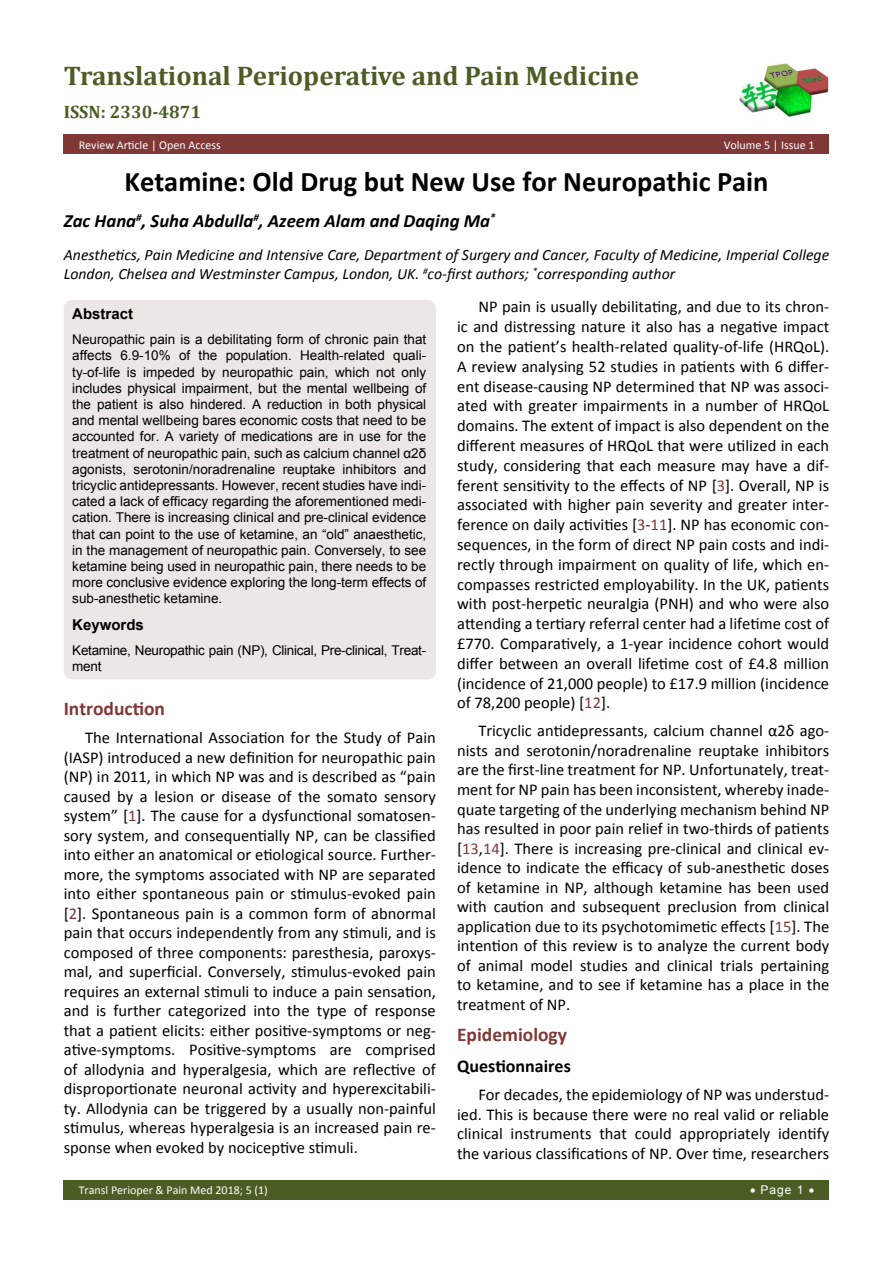
<style>
.page{position:relative;width:893px;height:1263px;background:#fff}
.page>*{position:absolute;margin:0;border:0;box-sizing:border-box;transform-origin:0 0}
.t1{font:700 28.5px "Calibri";color:#000}
.t2{font:700 27px "Cambria";color:#4b5d25}
.t3{font:700 19.5px "Calibri";color:#7f3836}
.t4{font:italic 700 18.75px "Calibri";color:#000}
.t5{font:700 18px "Cambria";color:#4b5d25}
.t6{font:700 18px "Calibri";color:#000}
.t7{font:16.5px/19.5px "Calibri";color:#000;text-align:justify}
.t8{font:italic 15.75px/18.9px "Calibri";color:#000}
.t9{font:700 15px "Arial";color:#000}
.t10{font:13.5px/16.2px "Arial";letter-spacing:-.02em;color:#000;text-align:justify}
.t11{font:12px "Calibri";color:#fff}
.t12{font:12px "Arial";color:#fff}
.s1{color:#7f3836}
</style>
<div class="page">
<div style="left:64px;top:1180px;width:765px;height:19px;background:#4b5d25"></div>
<img style="left:739px;top:64px;width:90px;height:53px">
<div style="left:64px;top:135px;width:765px;height:19px;background:#7f3836"></div>
<div style="left:64px;top:300px;width:372px;height:379px;background:#ece7e5;border-radius:9px"></div>
<h2 class="t2" style="left:64px;top:57px;width:577px">Translational Perioperative and Pain Medicine</h2>
<p class="t5" style="left:64px;top:99px;width:139px">ISSN: 2330-4871</p>
<p class="t11" style="left:79px;top:137px;width:144px">Review Article | Open Access</p>
<p class="t11" style="left:724px;top:137px;width:92px">Volume 5 | Issue 1</p>
<h1 class="t1" style="left:124px;top:164px;width:646px">Ketamine: Old Drug but New Use for Neuropathic Pain</h1>
<p class="t4" style="left:64px;top:209px;width:433px">Zac Hana<sup>#</sup>, Suha Abdulla<sup>#</sup>, Azeem Alam and Daqing Ma<sup>*</sup></p>
<p class="t8" style="left:64px;top:245px;width:767px">Anesthetics, Pain Medicine and Intensive Care, Department of Surgery and Cancer, Faculty of Medicine, Imperial College<br>London, Chelsea and Westminster Campus, London, UK. <sup>#</sup>co-first authors; <sup>*</sup>corresponding author</p>
<p class="t9" style="left:72px;top:304px;width:62px">Abstract</p>
<p class="t10" style="left:72px;top:331px;width:356px">Neuropathic pain is a debilitating form of chronic pain that affects 6.9-10% of the population. Health-related quali&shy;ty-of-life is impeded by neuropathic pain, which not only includes physical impairment, but the mental wellbeing of the patient is also hindered. A reduction in both physical and mental wellbeing bares economic costs that need to be accounted for. A variety of medications are in use for the treatment of neuropathic pain, such as calcium channel α2δ agonists, serotonin/noradrenaline reuptake inhibitors and tricyclic antidepressants. However, recent studies have indi&shy;cated a lack of efficacy regarding the aforementioned medi&shy;cation. There is increasing clinical and pre-clinical evidence that can point to the use of ketamine, an “old” anaesthetic, in the management of neuropathic pain. Conversely, to see ketamine being used in neuropathic pain, there needs to be more conclusive evidence exploring the long-term effects of sub-anesthetic ketamine.</p>
<p class="t9" style="left:72px;top:615px;width:73px">Keywords</p>
<p class="t10" style="left:72px;top:642px;width:355px">Ketamine, Neuropathic pain (NP), Clinical, Pre-clinical, Treat&shy;ment</p>
<p class="t7" style="left:457px;top:297px;width:374px;text-indent:21px">NP pain is usually debilitating, and due to its chron&shy;ic and distressing nature it also has a negative impact on the patient’s health-related quality-of-life (HRQoL).<br>A review analysing 52 studies in patients with 6 differ&shy;ent disease-causing NP determined that NP was associ&shy;ated with greater impairments in a number of HRQoL domains. The extent of impact is also dependent on the different measures of HRQoL that were utilized in each study, considering that each measure may have a dif&shy;ferent sensitivity to the effects of NP [<span class="s1">3</span>]. Overall, NP is associated with higher pain severity and greater inter&shy;ference on daily activities [<span class="s1">3</span>-<span class="s1">11</span>]. NP has economic con&shy;sequences, in the form of direct NP pain costs and indi&shy;rectly through impairment on quality of life, which en&shy;compasses restricted employability. In the UK, patients with post-herpetic neuralgia (PNH) and who were also attending a tertiary referral center had a lifetime cost of £770. Comparatively, a 1-year incidence cohort would differ between an overall lifetime cost of £4.8 million (incidence of 21,000 people) to £17.9 million (incidence of 78,200 people) [<span class="s1">12</span>].</p>
<p class="t7" style="left:457px;top:721px;width:374px;text-indent:21px">Tricyclic antidepressants, calcium channel α2δ ago&shy;nists and serotonin/noradrenaline reuptake inhibitors are the first-line treatment for NP. Unfortunately, treat&shy;ment for NP pain has been inconsistent, whereby inade&shy;quate targeting of the underlying mechanism behind NP has resulted in poor pain relief in two-thirds of patients [<span class="s1">13</span>,<span class="s1">14</span>]. There is increasing pre-clinical and clinical ev&shy;idence to indicate the efficacy of sub-anesthetic doses of ketamine in NP, although ketamine has been used with caution and subsequent preclusion from clinical application due to its psychotomimetic effects [<span class="s1">15</span>]. The intention of this review is to analyze the current body of animal model studies and clinical trials pertaining to ketamine, and to see if ketamine has a place in the treatment of NP.</p>
<p class="t3" style="left:457px;top:1021px;width:111px">Epidemiology</p>
<p class="t6" style="left:457px;top:1054px;width:115px">Questionnaires</p>
<p class="t7" style="left:457px;top:1084px;width:374px;text-indent:21px">For decades, the epidemiology of NP was understud&shy;ied. This is because there were no real valid or reliable clinical instruments that could appropriately identify the various classifications of NP. Over time, researchers</p>
<p class="t3" style="left:64px;top:696px;width:103px">Introduction</p>
<p class="t7" style="left:64px;top:728px;width:374px;text-indent:21px">The International Association for the Study of Pain (IASP) introduced a new definition for neuropathic pain (NP) in 2011, in which NP was and is described as “pain caused by a lesion or disease of the somato sensory system” [<span class="s1">1</span>]. The cause for a dysfunctional somatosen&shy;sory system, and consequentially NP, can be classified into either an anatomical or etiological source. Further&shy;more, the symptoms associated with NP are separated into either spontaneous pain or stimulus-evoked pain [<span class="s1">2</span>]. Spontaneous pain is a common form of abnormal pain that occurs independently from any stimuli, and is composed of three components: paresthesia, paroxys&shy;mal, and superficial. Conversely, stimulus-evoked pain requires an external stimuli to induce a pain sensation, and is further categorized into the type of response that a patient elicits: either positive-symptoms or neg&shy;ative-symptoms. Positive-symptoms are comprised of allodynia and hyperalgesia, which are reflective of disproportionate neuronal activity and hyperexcitabili&shy;ty. Allodynia can be triggered by a usually non-painful stimulus, whereas hyperalgesia is an increased pain re&shy;sponse when evoked by nociceptive stimuli.</p>
<p class="t11" style="left:79px;top:1182px;width:191px">Transl Perioper &amp; Pain Med 2018; 5 (1)</p>
<p class="t12" style="left:750px;top:1182px;width:66px">• Page 1 •</p>
</div>
